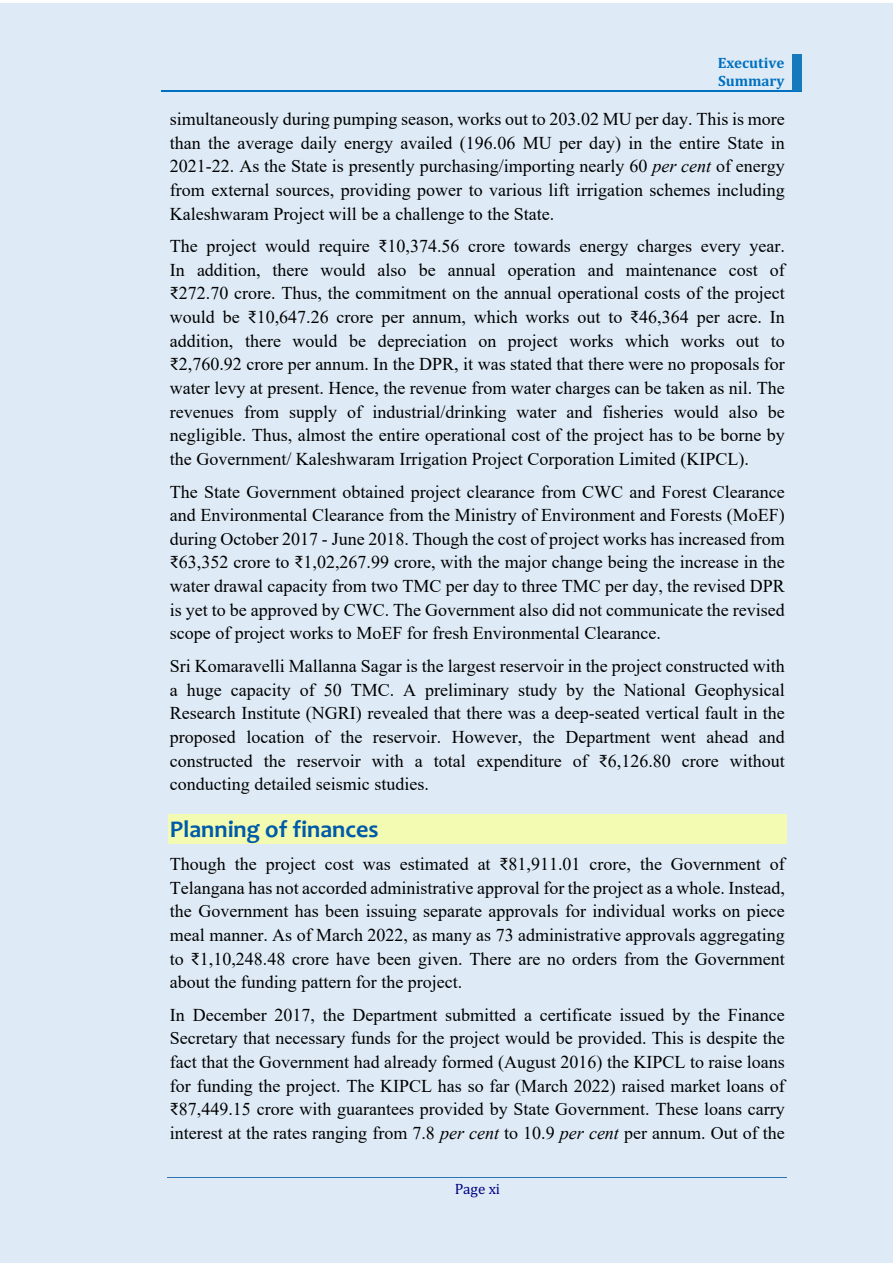
<style>
.page{position:relative;width:893px;height:1263px;background:#fff}
.page>*{position:absolute;margin:0;border:0;box-sizing:border-box;transform-origin:0 0}
.t1{font:700 24.15px "Candara";color:#005aaa}
.t2{font:18px/23.7px "Times New Roman";color:#000;text-align:justify}
.t3{font:700 15.15px/17.7px "Cambria";letter-spacing:-.005em;color:#0070c0}
.t4{font:15.15px "Cambria";letter-spacing:-.005em;color:#000080}
.s1{font-style:italic}
</style>
<div class="page">
<div style="left:0;top:3px;width:893px;height:1260px;background:#deebf7"></div>
<div style="left:792px;top:54px;width:9px;height:18px;background:#147abc"></div>
<hr style="left:161px;top:91px;width:631px;height:1px;background:#0070c0">
<div style="left:792px;top:72px;width:9px;height:19px;background:#147abc"></div>
<hr style="left:168px;top:1177px;width:619px;height:1px;background:#2e74b5">
<div style="left:168px;top:815px;width:618px;height:29px;background:#f2fbb1"></div>
<p class="t3" style="left:718px;top:54px;width:68px">Executive<br>Summary</p>
<p class="t2" style="left:170px;top:107px;width:616px">simultaneously during pumping season, works out to 203.02 MU per day. This is more than the average daily energy availed (196.06 MU per day) in the entire State in 2021-22. As the State is presently purchasing/importing nearly 60 <span class="s1">per cent</span> of energy from external sources, providing power to various lift irrigation schemes including Kaleshwaram Project will be a challenge to the State.</p>
<p class="t2" style="left:170px;top:234px;width:616px">The project would require ₹10,374.56 crore towards energy charges every year.<br>In addition, there would also be annual operation and maintenance cost of ₹272.70 crore. Thus, the commitment on the annual operational costs of the project would be ₹10,647.26 crore per annum, which works out to ₹46,364 per acre. In addition, there would be depreciation on project works which works out to ₹2,760.92 crore per annum. In the DPR, it was stated that there were no proposals for water levy at present. Hence, the revenue from water charges can be taken as nil. The revenues from supply of industrial/drinking water and fisheries would also be negligible. Thus, almost the entire operational cost of the project has to be borne by the Government/ Kaleshwaram Irrigation Project Corporation Limited (KIPCL).</p>
<p class="t2" style="left:170px;top:480px;width:616px">The State Government obtained project clearance from CWC and Forest Clearance and Environmental Clearance from the Ministry of Environment and Forests (MoEF) during October 2017 - June 2018. Though the cost of project works has increased from ₹63,352 crore to ₹1,02,267.99 crore, with the major change being the increase in the water drawal capacity from two TMC per day to three TMC per day, the revised DPR is yet to be approved by CWC. The Government also did not communicate the revised scope of project works to MoEF for fresh Environmental Clearance.</p>
<p class="t2" style="left:170px;top:654px;width:616px">Sri Komaravelli Mallanna Sagar is the largest reservoir in the project constructed with a huge capacity of 50 TMC. A preliminary study by the National Geophysical Research Institute (NGRI) revealed that there was a deep-seated vertical fault in the proposed location of the reservoir. However, the Department went ahead and constructed the reservoir with a total expenditure of ₹6,126.80 crore without conducting detailed seismic studies.</p>
<h1 class="t1" style="left:170px;top:820px;width:210px">Planning of finances</h1>
<p class="t2" style="left:170px;top:852px;width:616px">Though the project cost was estimated at ₹81,911.01 crore, the Government of Telangana has not accorded administrative approval for the project as a whole. Instead, the Government has been issuing separate approvals for individual works on piece meal manner. As of March 2022, as many as 73 administrative approvals aggregating to ₹1,10,248.48 crore have been given. There are no orders from the Government about the funding pattern for the project.</p>
<p class="t2" style="left:170px;top:1003px;width:616px">In December 2017, the Department submitted a certificate issued by the Finance Secretary that necessary funds for the project would be provided. This is despite the fact that the Government had already formed (August 2016) the KIPCL to raise loans for funding the project. The KIPCL has so far (March 2022) raised market loans of ₹87,449.15 crore with guarantees provided by State Government. These loans carry interest at the rates ranging from 7.8 <span class="s1">per cent</span> to 10.9 <span class="s1">per cent</span> per annum. Out of the</p>
<p class="t4" style="left:455px;top:1179px;width:47px">Page xi</p>
</div>
